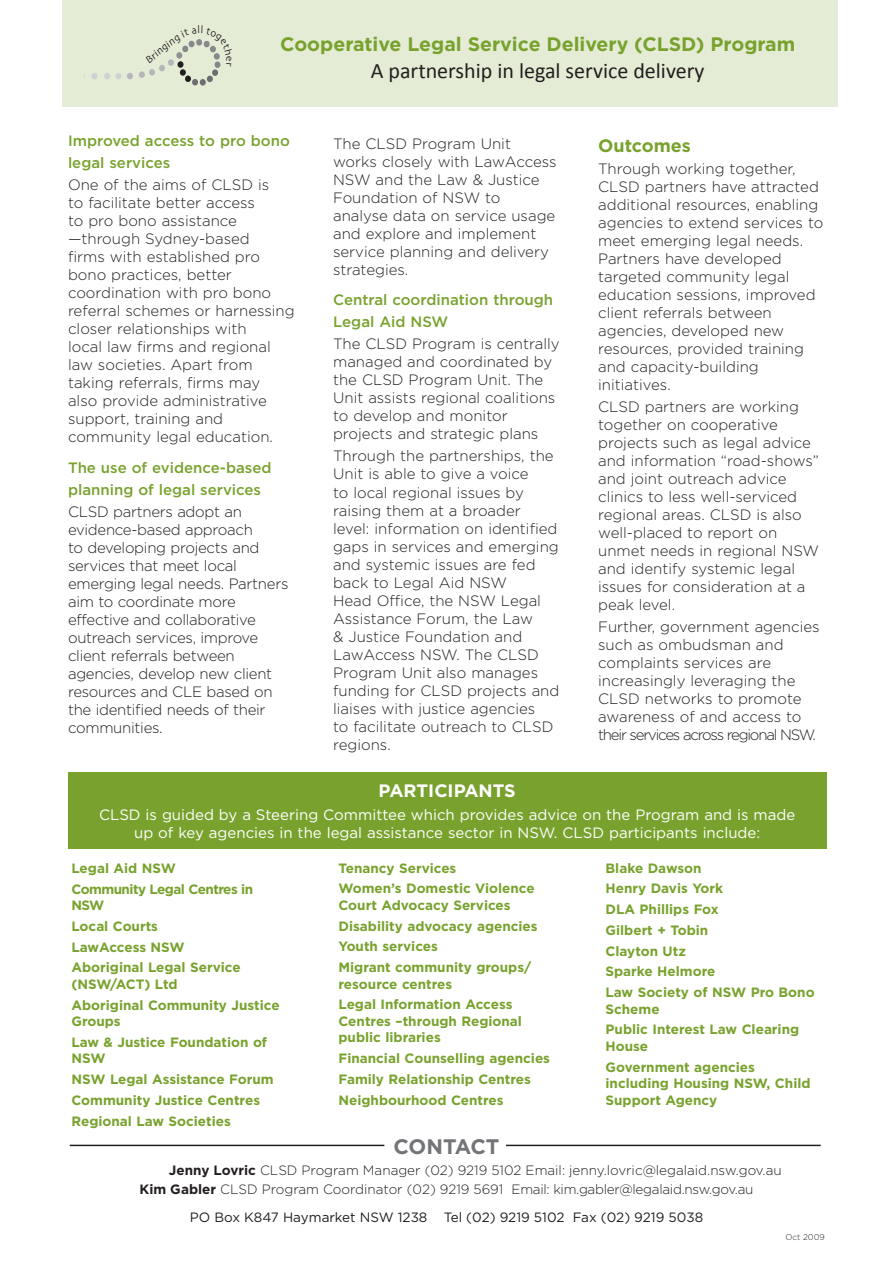
<style>
.page{position:relative;width:893px;height:1263px;background:#fff}
.page>*{position:absolute;margin:0;border:0;box-sizing:border-box;transform-origin:0 0}
.t1{font:22.05px "Calibri";color:#231f20}
.t2{font:700 21px "Gotham";letter-spacing:-.01em;color:#727477}
.t3{font:700 19.5px "Gotham";color:#78a22d}
.t4{font:700 18px "Gotham";color:#fff}
.t5{font:700 18px "Gotham";color:#78a22d}
.t6{font:300 15px/18px "Gotham";color:#231f20}
.t7{font:300 15px/18px "Gotham";letter-spacing:-.02em;color:#231f20}
.t8{font:15px/18px "Gotham";color:#fff;text-align:center}
.t9{font:500 15px/21.6px "Gotham";color:#78a22d}
.t10{font:700 13.5px/20.7px "Gotham";color:#78a22d}
.t11{font:300 13.5px/19.5px "Gotham";color:#231f20}
.t12{font:13.5px "Gotham";color:#231f20}
.t13{font:700 13.5px/20.7px "Gotham";letter-spacing:-.04em;color:#78a22d}
.t14{font:300 8.25px "Gotham";color:#231f20}
.s1{font-weight:700}
</style>
<div class="page">
<div style="left:62px;top:0;width:776px;height:106px;background:#e4ecd5"></div>
<div style="left:68px;top:772px;width:758px;height:76px;background:#78a22d"></div>
<hr style="left:70px;top:1145px;width:314px;height:1px;background:#231f20">
<hr style="left:506px;top:1145px;width:315px;height:1px;background:#231f20">
<svg style="left:92px;top:73px;width:6px;height:6px"></svg>
<div style="left:139px;top:71px;width:6px;height:7px;background:#b6b7bb;border-radius:50%"></div>
<svg style="left:127px;top:73px;width:6px;height:6px"></svg>
<svg style="left:104px;top:73px;width:17px;height:6px"></svg>
<svg style="left:149px;top:39px;width:72px;height:47px"></svg>
<h3 class="t3" style="left:280px;top:33px;width:517px">Cooperative Legal Service Delivery (CLSD) Program</h3>
<h1 class="t1" style="left:371px;top:57px;width:335px">A partnership in legal service delivery</h1>
<p class="t9" style="left:68px;top:130px;width:223px">Improved access to pro bono legal services</p>
<p class="t6" style="left:68px;top:176px;width:228px">One of the aims of CLSD is<br>to facilitate better access<br>to pro bono assistance —through Sydney-based<br>firms with established pro bono practices, better coordination with pro bono referral schemes or harnessing closer relationships with<br>local law firms and regional law societies. Apart from taking referrals, firms may<br>also provide administrative support, training and community legal education.</p>
<p class="t9" style="left:68px;top:457px;width:205px">The use of evidence-based planning of legal services</p>
<p class="t7" style="left:68px;top:502px;width:222px">CLSD partners adopt an evidence-based approach<br>to developing projects and services that meet local emerging legal needs. Partners aim to coordinate more effective and collaborative outreach services, improve client referrals between agencies, develop new client resources and CLE based on the identified needs of their communities.</p>
<p class="t6" style="left:333px;top:134px;width:225px">The CLSD Program Unit works closely with LawAccess<br>NSW and the Law &amp; Justice<br>Foundation of NSW to analyse data on service usage and explore and implement service planning and delivery strategies.</p>
<p class="t9" style="left:333px;top:289px;width:222px">Central coordination through<br>Legal Aid NSW</p>
<p class="t6" style="left:333px;top:335px;width:228px">The CLSD Program is centrally managed and coordinated by the CLSD Program Unit. The<br>Unit assists regional coalitions to develop and monitor projects and strategic plans</p>
<p class="t6" style="left:333px;top:447px;width:228px">Through the partnerships, the<br>Unit is able to give a voice<br>to local regional issues by raising them at a broader level: information on identified gaps in services and emerging and systemic issues are fed back to Legal Aid NSW<br>Head Office, the NSW Legal<br>Assistance Forum, the Law<br>&amp; Justice Foundation and<br>LawAccess NSW. The CLSD<br>Program Unit also manages funding for CLSD projects and liaises with justice agencies<br>to facilitate outreach to CLSD regions.</p>
<p class="t5" style="left:598px;top:135px;width:94px">Outcomes</p>
<p class="t6" style="left:598px;top:159px;width:227px">Through working together,<br>CLSD partners have attracted additional resources, enabling agencies to extend services to meet emerging legal needs.<br>Partners have developed targeted community legal education sessions, improved client referrals between agencies, developed new resources, provided training and capacity-building initiatives.</p>
<p class="t6" style="left:598px;top:398px;width:222px">CLSD partners are working together on cooperative projects such as legal advice and information “road-shows” and joint outreach advice clinics to less well-serviced regional areas. CLSD is also well-placed to report on unmet needs in regional NSW and identify systemic legal issues for consideration at a peak level.</p>
<p class="t6" style="left:598px;top:618px;width:223px">Further, government agencies such as ombudsman and complaints services are increasingly leveraging the<br>CLSD networks to promote awareness of and access to their services across regional NSW.</p>
<p class="t4" style="left:379px;top:781px;width:139px">PARTICIPANTS</p>
<p class="t8" style="left:99px;top:805px;width:698px">CLSD is guided by a Steering Committee which provides advice on the Program and is made up of key agencies in the legal assistance sector in NSW. CLSD participants include:</p>
<p class="t13" style="left:71px;top:857px;width:183px">Legal Aid NSW<br>Community Legal Centres in</p>
<p class="t10" style="left:71px;top:894px;width:171px">NSW<br>Local Courts<br>LawAccess NSW<br>Aboriginal Legal Service</p>
<p class="t10" style="left:71px;top:973px;width:210px">(NSW/ACT) Ltd<br>Aboriginal Community Justice</p>
<p class="t10" style="left:71px;top:1010px;width:197px">Groups<br>Law &amp; Justice Foundation of</p>
<p class="t10" style="left:71px;top:1048px;width:204px">NSW<br>NSW Legal Assistance Forum<br>Community Justice Centres<br>Regional Law Societies</p>
<p class="t10" style="left:338px;top:857px;width:198px">Tenancy Services<br>Women’s Domestic Violence</p>
<p class="t10" style="left:338px;top:894px;width:201px">Court Advocacy Services<br>Disability advocacy agencies<br>Youth services<br>Migrant community groups/</p>
<p class="t10" style="left:338px;top:973px;width:176px">resource centres<br>Legal Information Access</p>
<p class="t10" style="left:338px;top:1012px;width:185px;line-height:16.5px">Centres –through Regional public libraries</p>
<p class="t10" style="left:338px;top:1048px;width:213px">Financial Counselling agencies<br>Family Relationship Centres<br>Neighbourhood Centres</p>
<p class="t10" style="left:605px;top:857px;width:211px">Blake Dawson<br>Henry Davis York<br>DLA Phillips Fox<br>Gilbert + Tobin<br>Clayton Utz<br>Sparke Helmore<br>Law Society of NSW Pro Bono</p>
<p class="t10" style="left:605px;top:998px;width:195px">Scheme<br>Public Interest Law Clearing</p>
<p class="t10" style="left:605px;top:1035px;width:151px">House<br>Government agencies</p>
<p class="t10" style="left:605px;top:1075px;width:207px;line-height:16.5px">including Housing NSW, Child<br>Support Agency</p>
<h2 class="t2" style="left:393px;top:1134px;width:107px">CONTACT</h2>
<p class="t11" style="left:139px;top:1160px;width:644px;text-indent:29px"><span class="s1">Jenny Lovric</span> CLSD Program Manager (02) 9219 5102 Email: jenny.lovric@legalaid.nsw.gov.au<br><span class="s1">Kim Gabler</span> CLSD Program Coordinator (02) 9219 5691 Email: kim.gabler@legalaid.nsw.gov.au</p>
<p class="t12" style="left:190px;top:1210px;width:515px">PO Box K847 Haymarket NSW 1238 Tel (02) 9219 5102 Fax (02) 9219 5038</p>
<p class="t14" style="left:786px;top:1233px;width:41px">Oct 2009</p>
</div>
